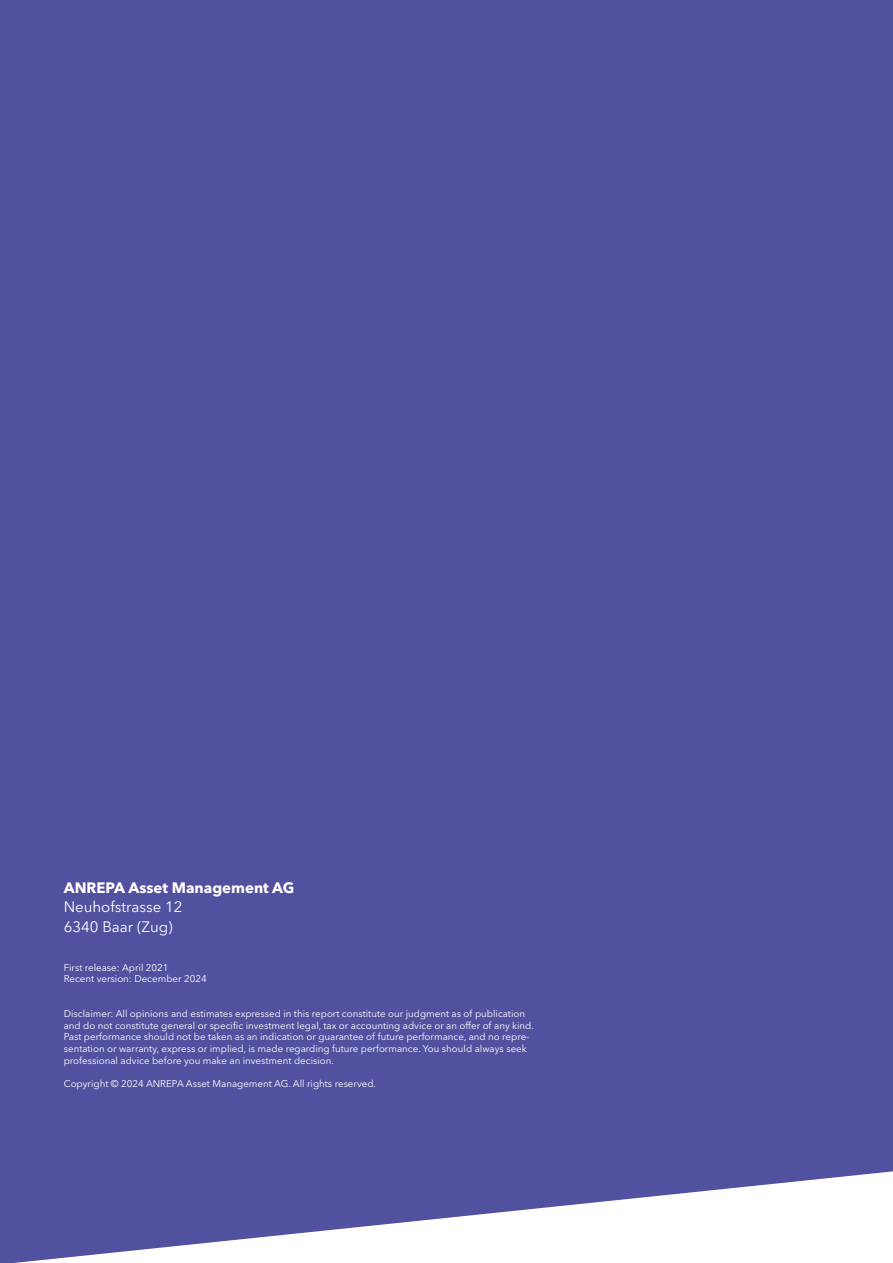
<style>
.page{position:relative;width:893px;height:1263px;background:#52519f}
.page>*{position:absolute;margin:0;border:0;box-sizing:border-box;transform-origin:0 0}
.t1{font:15px/19.5px "Avenir Next LT Pro";color:#fff}
.t2{font:700 15px "Avenir Next LT Pro";color:#fff}
.t3{font:9.75px/11.7px "Avenir Next LT Pro";color:#fff}
</style>
<div class="page">
<h1 class="t2" style="left:64px;top:878px;width:232px">ANREPA Asset Management AG</h1>
<h1 class="t1" style="left:64px;top:897px;width:120px">Neuhofstrasse 12<br>6340 Baar (Zug)</h1>
<p class="t3" style="left:64px;top:961px;width:144px">First release: April 2021<br>Recent version: December 2024</p>
<p class="t3" style="left:64px;top:1008px;width:472px">Disclaimer: All opinions and estimates expressed in this report constitute our judgment as of publication and do not constitute general or specific investment legal, tax or accounting advice or an offer of any kind.<br>Past performance should not be taken as an indication or guarantee of future performance, and no repre&shy;sentation or warranty, express or implied, is made regarding future performance. You should always seek professional advice before you make an investment decision.</p>
<p class="t3" style="left:64px;top:1078px;width:314px">Copyright © 2024 ANREPA Asset Management AG. All rights reserved.</p>
</div>
